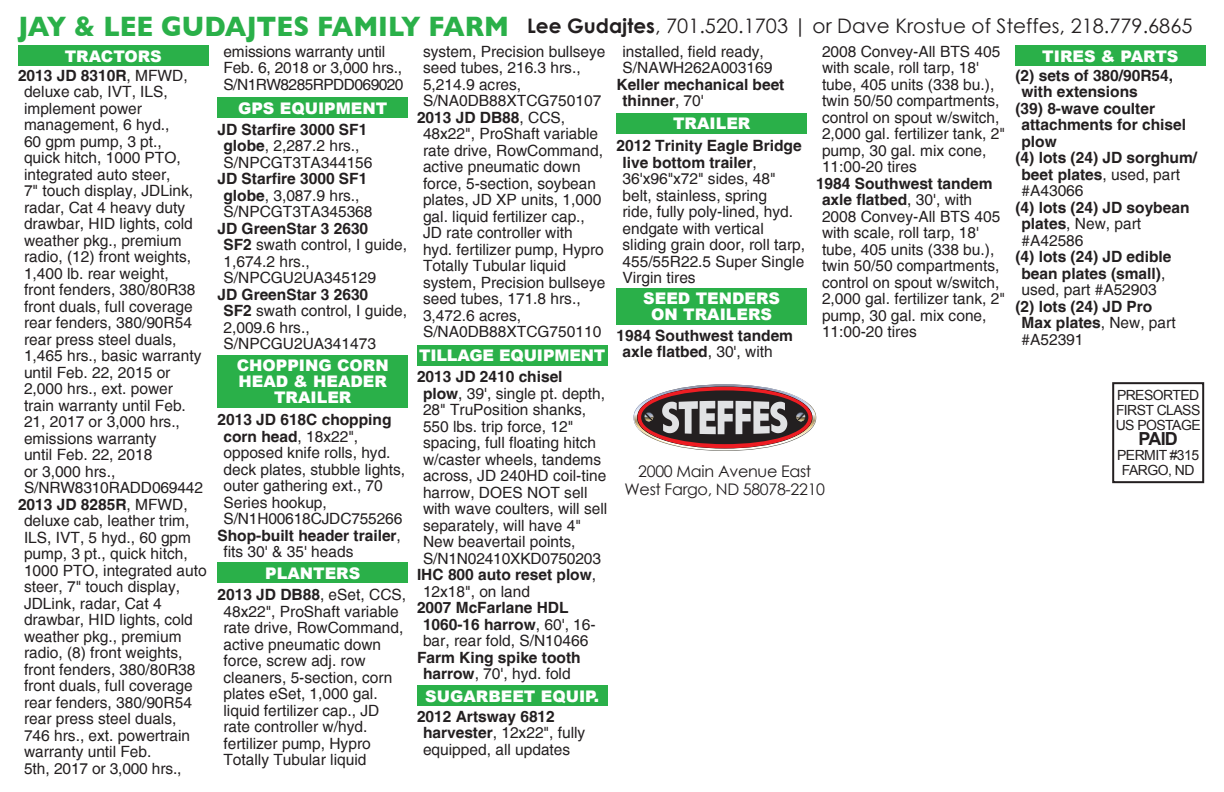
<style>
.page{position:relative;width:1224px;height:792px;background:#fff}
.page>*{position:absolute;margin:0;border:0;box-sizing:border-box;transform-origin:0 0}
.t1{font:700 28.6px "Gill Sans";color:#2ab049;scale:.91 1}
.t2{font:20px "Century Gothic";color:#231f20}
.Plain_Text{font:700 18px "Arial";color:#231f20}
.t3{font:900 16px/16px "Arial";color:#fff;text-align:center}
.t4{font:16px "Century Gothic";letter-spacing:-.02em;color:#231f20}
.t5{font:15.6px/16.4px "Helvetica";color:#231f20}
.t6{font:700 15.6px/16.4px "Helvetica";color:#231f20}
.Plain_Text-2{font:14px "Arial";letter-spacing:-.04em;color:#231f20}
.s1{font-weight:700}
.s2{font-weight:400}
</style>
<div class="page">
<div style="left:1112px;top:382px;width:92px;height:101px;border:2px solid #231f20"></div>
<svg style="left:633px;top:384px;width:183px;height:67px"></svg>
<div style="left:18px;top:46px;width:190px;height:20px;background:#2ab049"></div>
<div style="left:218px;top:563px;width:190px;height:20px;background:#2ab049"></div>
<div style="left:218px;top:98px;width:190px;height:20px;background:#2ab049"></div>
<div style="left:218px;top:356px;width:190px;height:52px;background:#2ab049"></div>
<div style="left:417px;top:346px;width:191px;height:20px;background:#2ab049"></div>
<div style="left:417px;top:686px;width:190px;height:20px;background:#2ab049"></div>
<div style="left:617px;top:114px;width:190px;height:20px;background:#2ab049"></div>
<div style="left:617px;top:288px;width:190px;height:37px;background:#2ab049"></div>
<div style="left:1015px;top:46px;width:191px;height:20px;background:#2ab049"></div>
<p class="t1" style="left:18px;top:3px;width:541px">JAY &amp; LEE GUDAJTES FAMILY FARM</p>
<p class="t2" style="left:527px;top:12px;width:667px"><span class="s1">Lee Gudajtes</span>, 701.520.1703 | or Dave Krostue of Steffes, 218.779.6865</p>
<p class="t5" style="left:24px;top:68px;width:180px;text-indent:-6px"><span class="s1">2013 JD 8310R</span>, MFWD, deluxe cab, IVT, ILS, implement power management, 6 hyd.,<br>60 gpm pump, 3 pt.,<br>quick hitch, 1000 PTO, integrated auto steer,<br>7" touch display, JDLink, radar, Cat 4 heavy duty drawbar, HID lights, cold weather pkg., premium radio, (12) front weights,<br>1,400 lb. rear weight, front fenders, 380/80R38 front duals, full coverage rear fenders, 380/90R54 rear press steel duals,<br>1,465 hrs., basic warranty until Feb. 22, 2015 or<br>2,000 hrs., ext. power train warranty until Feb.<br>21, 2017 or 3,000 hrs., emissions warranty<br>until Feb. 22, 2018<br>or 3,000 hrs.,<br>S/NRW8310RADD069442</p>
<p class="t5" style="left:24px;top:497px;width:184px;text-indent:-6px"><span class="s1">2013 JD 8285R</span>, MFWD, deluxe cab, leather trim,<br>ILS, IVT, 5 hyd., 60 gpm pump, 3 pt., quick hitch,<br>1000 PTO, integrated auto steer, 7" touch display,<br>JDLink, radar, Cat 4 drawbar, HID lights, cold weather pkg., premium radio, (8) front weights, front fenders, 380/80R38 front duals, full coverage rear fenders, 380/90R54 rear press steel duals,<br>746 hrs., ext. powertrain warranty until Feb.<br>5th, 2017 or 3,000 hrs.,</p>
<p class="t5" style="left:822px;top:44px;width:184px">2008 Convey-All BTS 405 with scale, roll tarp, 18' tube, 405 units (338 bu.), twin 50/50 compartments, control on spout w/switch,<br>2,000 gal. fertilizer tank, 2" pump, 30 gal. mix cone,<br>11:00-20 tires</p>
<p class="t5" style="left:822px;top:176px;width:184px;text-indent:-6px"><span class="s1">1984 Southwest tandem axle flatbed</span>, 30', with<br>2008 Convey-All BTS 405 with scale, roll tarp, 18' tube, 405 units (338 bu.), twin 50/50 compartments, control on spout w/switch,<br>2,000 gal. fertilizer tank, 2" pump, 30 gal. mix cone,<br>11:00-20 tires</p>
<p class="t5" style="left:622px;top:44px;width:151px">installed, field ready,<br>S/NAWH262A003169</p>
<p class="t6" style="left:622px;top:77px;width:163px;text-indent:-6px">Keller mechanical beet thinner<span class="s2">, 70'</span></p>
<p class="t5" style="left:622px;top:138px;width:184px;text-indent:-6px"><span class="s1">2012 Trinity Eagle Bridge live bottom trailer</span>,<br>36'x96"x72" sides, 48" belt, stainless, spring<br>ride, fully poly-lined, hyd. endgate with vertical sliding grain door, roll tarp,<br>455/55R22.5 Super Single<br>Virgin tires</p>
<p class="t5" style="left:224px;top:44px;width:182px">emissions warranty until<br>Feb. 6, 2018 or 3,000 hrs.,<br>S/N1RW8285RPDD069020</p>
<p class="t5" style="left:218px;top:122px;width:157px;text-align:center"><span class="s1">JD Starfire 3000 SF1 globe</span>, 2,287.2 hrs.,<br>S/NPCGT3TA344156</p>
<p class="t5" style="left:218px;top:171px;width:157px;text-align:center"><span class="s1">JD Starfire 3000 SF1 globe</span>, 3,087.9 hrs.,<br>S/NPCGT3TA345368</p>
<p class="t5" style="left:224px;top:221px;width:185px;text-indent:-6px"><span class="s1">JD GreenStar 3 2630<br>SF2</span> swath control, I guide,<br>1,674.2 hrs.,<br>S/NPCGU2UA345129</p>
<p class="t5" style="left:224px;top:287px;width:185px;text-indent:-6px"><span class="s1">JD GreenStar 3 2630<br>SF2</span> swath control, I guide,<br>2,009.6 hrs.,<br>S/NPCGU2UA341473</p>
<p class="t5" style="left:423px;top:44px;width:184px">system, Precision bullseye seed tubes, 216.3 hrs.,<br>5,214.9 acres,<br>S/NA0DB88XTCG750107</p>
<p class="t5" style="left:423px;top:110px;width:184px;text-indent:-6px"><span class="s1">2013 JD DB88</span>, CCS,<br>48x22", ProShaft variable rate drive, RowCommand, active pneumatic down force, 5-section, soybean plates, JD XP units, 1,000 gal. liquid fertilizer cap.,<br>JD rate controller with hyd. fertilizer pump, Hypro<br>Totally Tubular liquid system, Precision bullseye seed tubes, 171.8 hrs.,<br>3,472.6 acres,<br>S/NA0DB88XTCG750110</p>
<p class="t5" style="left:423px;top:369px;width:186px;text-indent:-6px"><span class="s1">2013 JD 2410 chisel<br>plow</span>, 39', single pt. depth,<br>28" TruPosition shanks,<br>550 lbs. trip force, 12" spacing, full floating hitch w/caster wheels, tandems across, JD 240HD coil-tine harrow, DOES NOT sell with wave coulters, will sell separately, will have 4"<br>New beavertail points,<br>S/N1N02410XKD0750203</p>
<p class="t6" style="left:423px;top:568px;width:175px;text-indent:-6px">IHC 800 auto reset plow<span class="s2">,<br>12x18", on land</span></p>
<p class="t6" style="left:423px;top:601px;width:174px;text-indent:-6px">2007 McFarlane HDL<br>1060-16 harrow<span class="s2">, 60', 16- bar, rear fold, S/N10466</span></p>
<p class="t6" style="left:417px;top:650px;width:165px;text-align:center">Farm King spike tooth harrow<span class="s2">, 70', hyd. fold</span></p>
<p class="t5" style="left:423px;top:709px;width:164px;text-indent:-6px"><span class="s1">2012 Artsway 6812 harvester</span>, 12x22", fully equipped, all updates</p>
<p class="t3" style="left:65px;top:47px;width:98px">TRACTORS</p>
<p class="t3" style="left:1042px;top:47px;width:138px">TIRES &amp; PARTS</p>
<p class="t6" style="left:1022px;top:68px;width:153px;text-indent:-6px">(2) sets of 380/90R54, with extensions</p>
<p class="t6" style="left:1022px;top:101px;width:166px;text-indent:-6px">(39) 8-wave coulter attachments for chisel plow</p>
<p class="t6" style="left:1022px;top:151px;width:177px;text-indent:-6px">(4) lots (24) JD sorghum/ beet plates<span class="s2">, used, part #A43066</span></p>
<p class="t6" style="left:1022px;top:200px;width:169px;text-indent:-6px">(4) lots (24) JD soybean plates<span class="s2">, New, part #A42586</span></p>
<p class="t6" style="left:1016px;top:250px;width:157px;text-align:center">(4) lots (24) JD edible bean plates (small)<span class="s2">, used, part #A52903</span></p>
<p class="t6" style="left:1022px;top:299px;width:156px;text-indent:-6px">(2) lots (24) JD Pro<br>Max plates<span class="s2">, New, part #A52391</span></p>
<p class="t3" style="left:238px;top:100px;width:151px">GPS EQUIPMENT</p>
<p class="t3" style="left:673px;top:115px;width:79px">TRAILER</p>
<p class="t3" style="left:643px;top:290px;width:138px">SEED TENDERS</p>
<p class="t3" style="left:651px;top:306px;width:122px">ON TRAILERS</p>
<p class="t6" style="left:622px;top:328px;width:172px;text-indent:-6px">1984 Southwest tandem axle flatbed<span class="s2">, 30', with</span></p>
<p class="t3" style="left:419px;top:347px;width:188px">TILLAGE EQUIPMENT</p>
<p class="t3" style="left:237px;top:357px;width:153px">CHOPPING CORN<br>HEAD &amp; HEADER<br>TRAILER</p>
<p class="Plain_Text-2" style="left:1117px;top:386px;width:84px">PRESORTED</p>
<p class="Plain_Text-2" style="left:1116px;top:401px;width:86px">FIRST CLASS</p>
<p class="Plain_Text-2" style="left:1116px;top:416px;width:86px">US POSTAGE</p>
<p class="Plain_Text" style="left:1138px;top:427px;width:41px">PAID</p>
<p class="Plain_Text-2" style="left:1117px;top:446px;width:84px">PERMIT #315</p>
<p class="t5" style="left:224px;top:412px;width:183px;text-indent:-6px"><span class="s1">2013 JD 618C chopping corn head</span>, 18x22", opposed knife rolls, hyd. deck plates, stubble lights, outer gathering ext., 70<br>Series hookup,<br>S/N1H00618CJDC755266</p>
<p class="t6" style="left:224px;top:528px;width:179px;text-indent:-6px">Shop-built header trailer<span class="s2">, fits 30' &amp; 35' heads</span></p>
<p class="t5" style="left:224px;top:587px;width:184px;text-indent:-6px"><span class="s1">2013 JD DB88</span>, eSet, CCS,<br>48x22", ProShaft variable rate drive, RowCommand, active pneumatic down force, screw adj. row cleaners, 5-section, corn plates eSet, 1,000 gal. liquid fertilizer cap., JD rate controller w/hyd. fertilizer pump, Hypro<br>Totally Tubular liquid</p>
<p class="t4" style="left:638px;top:460px;width:175px">2000 Main Avenue East</p>
<p class="Plain_Text-2" style="left:1122px;top:461px;width:74px">FARGO, ND</p>
<p class="t4" style="left:625px;top:478px;width:202px">West Fargo, ND 58078-2210</p>
<p class="t3" style="left:265px;top:564px;width:97px">PLANTERS</p>
<p class="t3" style="left:425px;top:687px;width:175px">SUGARBEET EQUIP.</p>
</div>
